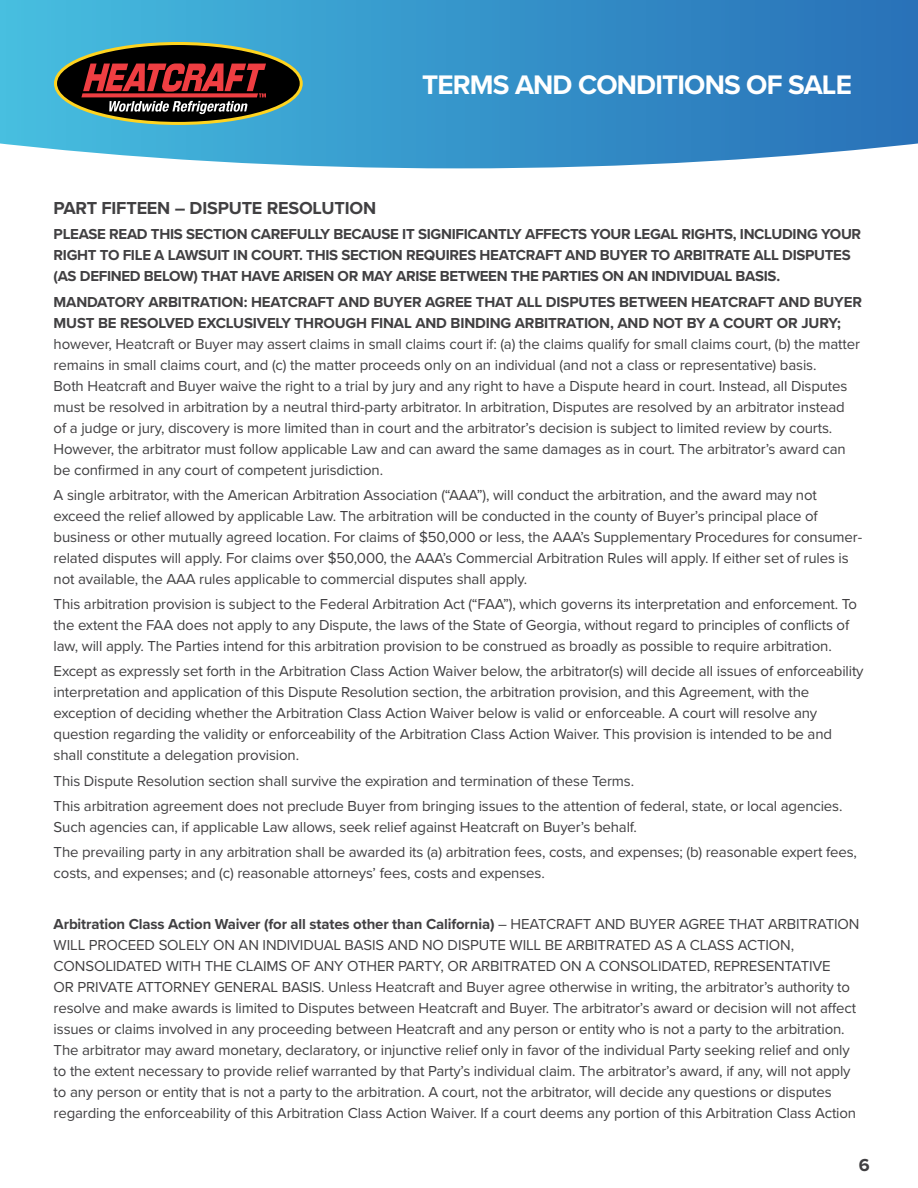
<style>
.page{position:relative;width:918px;height:1188px;background:#fff}
.page>*{position:absolute;margin:0;border:0;box-sizing:border-box;transform-origin:0 0}
.t1{font:700 27.75px "Proxima Nova";letter-spacing:-.03em;color:#fff}
.t2{font:700 18px "Proxima Nova";letter-spacing:-.01em;color:#414042}
.t3{font:15px/21px "Proxima Nova";letter-spacing:-.01em;color:#414042}
.t4{font:700 15px/21px "Proxima Nova";letter-spacing:-.02em;color:#414042}
.s1{font-weight:700}
</style>
<div class="page">
<svg style="left:0;top:0;width:918px;height:168px;background:#4098cc"></svg>
<svg style="left:54px;top:42px;width:249px;height:83px;background:#554944"></svg>
<h1 class="t1" style="left:422px;top:65px;width:431px">TERMS AND CONDITIONS OF SALE</h1>
<p class="t2" style="left:54px;top:195px;width:324px">PART FIFTEEN – DISPUTE RESOLUTION</p>
<p class="t4" style="left:54px;top:223px;width:809px">PLEASE READ THIS SECTION CAREFULLY BECAUSE IT SIGNIFICANTLY AFFECTS YOUR LEGAL RIGHTS, INCLUDING YOUR<br>RIGHT TO FILE A LAWSUIT IN COURT. THIS SECTION REQUIRES HEATCRAFT AND BUYER TO ARBITRATE ALL DISPUTES (AS DEFINED BELOW) THAT HAVE ARISEN OR MAY ARISE BETWEEN THE PARTIES ON AN INDIVIDUAL BASIS.</p>
<p class="t4" style="left:54px;top:291px;width:810px">MANDATORY ARBITRATION: HEATCRAFT AND BUYER AGREE THAT ALL DISPUTES BETWEEN HEATCRAFT AND BUYER<br>MUST BE RESOLVED EXCLUSIVELY THROUGH FINAL AND BINDING ARBITRATION, AND NOT BY A COURT OR JURY;</p>
<p class="t3" style="left:54px;top:332px;width:808px">however, Heatcraft or Buyer may assert claims in small claims court if: (a) the claims qualify for small claims court, (b) the matter remains in small claims court, and (c) the matter proceeds only on an individual (and not a class or representative) basis.<br>Both Heatcraft and Buyer waive the right to a trial by jury and any right to have a Dispute heard in court. Instead, all Disputes must be resolved in arbitration by a neutral third-party arbitrator. In arbitration, Disputes are resolved by an arbitrator instead of a judge or jury, discovery is more limited than in court and the arbitrator’s decision is subject to limited review by courts.<br>However, the arbitrator must follow applicable Law and can award the same damages as in court. The arbitrator’s award can be confirmed in any court of competent jurisdiction.</p>
<p class="t3" style="left:54px;top:484px;width:810px">A single arbitrator, with the American Arbitration Association (“AAA”), will conduct the arbitration, and the award may not exceed the relief allowed by applicable Law. The arbitration will be conducted in the county of Buyer’s principal place of business or other mutually agreed location. For claims of $50,000 or less, the AAA’s Supplementary Procedures for consumer&shy;related disputes will apply. For claims over $50,000, the AAA’s Commercial Arbitration Rules will apply. If either set of rules is not available, the AAA rules applicable to commercial disputes shall apply.</p>
<p class="t3" style="left:54px;top:593px;width:805px">This arbitration provision is subject to the Federal Arbitration Act (“FAA”), which governs its interpretation and enforcement. To the extent the FAA does not apply to any Dispute, the laws of the State of Georgia, without regard to principles of conflicts of law, will apply. The Parties intend for this arbitration provision to be construed as broadly as possible to require arbitration.</p>
<p class="t3" style="left:54px;top:660px;width:812px">Except as expressly set forth in the Arbitration Class Action Waiver below, the arbitrator(s) will decide all issues of enforceability interpretation and application of this Dispute Resolution section, the arbitration provision, and this Agreement, with the exception of deciding whether the Arbitration Class Action Waiver below is valid or enforceable. A court will resolve any question regarding the validity or enforceability of the Arbitration Class Action Waiver. This provision is intended to be and shall constitute a delegation provision.</p>
<p class="t3" style="left:54px;top:767px;width:790px;line-height:25.2px">This Dispute Resolution section shall survive the expiration and termination of these Terms.<br>This arbitration agreement does not preclude Buyer from bringing issues to the attention of federal, state, or local agencies.</p>
<p class="t3" style="left:54px;top:814px;width:805px;line-height:25.2px">Such agencies can, if applicable Law allows, seek relief against Heatcraft on Buyer’s behalf.<br>The prevailing party in any arbitration shall be awarded its (a) arbitration fees, costs, and expenses; (b) reasonable expert fees,</p>
<p class="t3" style="left:54px;top:862px;width:493px">costs, and expenses; and (c) reasonable attorneys’ fees, costs and expenses.</p>
<p class="t3" style="left:54px;top:912px;width:807px"><span class="s1">Arbitration Class Action Waiver (for all states other than California)</span> – HEATCRAFT AND BUYER AGREE THAT ARBITRATION WILL PROCEED SOLELY ON AN INDIVIDUAL BASIS AND NO DISPUTE WILL BE ARBITRATED AS A CLASS ACTION, CONSOLIDATED WITH THE CLAIMS OF ANY OTHER PARTY, OR ARBITRATED ON A CONSOLIDATED, REPRESENTATIVE<br>OR PRIVATE ATTORNEY GENERAL BASIS. Unless Heatcraft and Buyer agree otherwise in writing, the arbitrator’s authority to resolve and make awards is limited to Disputes between Heatcraft and Buyer. The arbitrator’s award or decision will not affect issues or claims involved in any proceeding between Heatcraft and any person or entity who is not a party to the arbitration.<br>The arbitrator may award monetary, declaratory, or injunctive relief only in favor of the individual Party seeking relief and only to the extent necessary to provide relief warranted by that Party’s individual claim. The arbitrator’s award, if any, will not apply to any person or entity that is not a party to the arbitration. A court, not the arbitrator, will decide any questions or disputes regarding the enforceability of this Arbitration Class Action Waiver. If a court deems any portion of this Arbitration Class Action</p>
<p class="t2" style="left:859px;top:1151px;width:12px">6</p>
</div>
